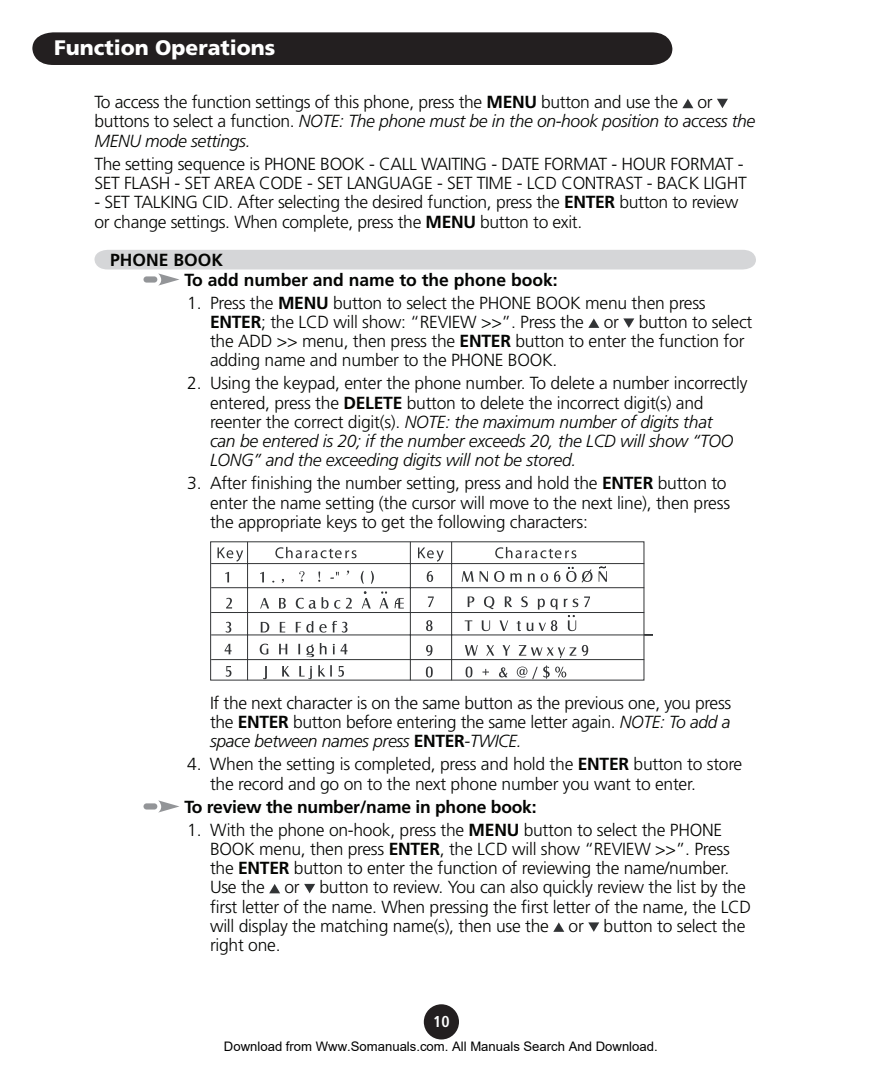
<style>
.page{position:relative;width:882px;height:1071px;background:#fff}
.page>*{position:absolute;margin:0;border:0;box-sizing:border-box;transform-origin:0 0}
.t1{font:900 21px "Frutiger";color:#fff}
.t2{font:300 17.5px/19.2px "Frutiger";letter-spacing:-.015em;color:#040503}
.t3{font:700 17.5px/19.4px "Frutiger";color:#040503}
.t4{font:700 condensed 15.75px "Frutiger";color:#fff}
.t5{font:13.12px "Arial";color:#000}
.s1{font-weight:700}
.s2{font-style:italic}
</style>
<div class="page">
<div style="left:32px;top:32px;width:640px;height:33px;background:#231f20"></div>
<div style="left:424px;top:1004px;width:35px;height:36px;background:#231f20;border-radius:50%"></div>
<svg style="left:682px;top:99px;width:11px;height:9px"></svg>
<svg style="left:717px;top:99px;width:11px;height:9px"></svg>
<svg style="left:211px;top:541px;width:442px;height:140px"></svg>
<svg style="left:371px;top:571px;width:3px;height:13px"></svg>
<svg style="left:361px;top:571px;width:3px;height:13px"></svg>
<svg style="left:330px;top:572px;width:9px;height:7px"></svg>
<svg style="left:260px;top:572px;width:4px;height:10px"></svg>
<svg style="left:225px;top:572px;width:4px;height:10px"></svg>
<svg style="left:281px;top:579px;width:3px;height:4px"></svg>
<svg style="left:299px;top:571px;width:6px;height:11px"></svg>
<svg style="left:318px;top:571px;width:2px;height:11px"></svg>
<svg style="left:346px;top:570px;width:3px;height:5px"></svg>
<svg style="left:322px;top:597px;width:18px;height:12px"></svg>
<svg style="left:296px;top:598px;width:20px;height:11px"></svg>
<svg style="left:279px;top:598px;width:7px;height:11px"></svg>
<svg style="left:260px;top:598px;width:9px;height:11px"></svg>
<svg style="left:226px;top:598px;width:6px;height:11px"></svg>
<svg style="left:346px;top:598px;width:6px;height:11px"></svg>
<svg style="left:319px;top:621px;width:28px;height:12px"></svg>
<svg style="left:296px;top:621px;width:17px;height:12px"></svg>
<svg style="left:280px;top:622px;width:5px;height:10px"></svg>
<svg style="left:261px;top:622px;width:8px;height:10px"></svg>
<svg style="left:226px;top:622px;width:5px;height:11px"></svg>
<svg style="left:341px;top:644px;width:6px;height:10px"></svg>
<svg style="left:333px;top:644px;width:2px;height:10px"></svg>
<svg style="left:320px;top:643px;width:7px;height:11px"></svg>
<svg style="left:306px;top:645px;width:8px;height:12px"></svg>
<svg style="left:298px;top:644px;width:2px;height:10px"></svg>
<svg style="left:279px;top:644px;width:8px;height:10px"></svg>
<svg style="left:260px;top:644px;width:8px;height:11px"></svg>
<svg style="left:225px;top:644px;width:7px;height:10px"></svg>
<svg style="left:338px;top:666px;width:6px;height:11px"></svg>
<svg style="left:318px;top:665px;width:14px;height:12px"></svg>
<svg style="left:299px;top:666px;width:13px;height:13px"></svg>
<svg style="left:282px;top:666px;width:8px;height:11px"></svg>
<svg style="left:263px;top:666px;width:4px;height:13px"></svg>
<svg style="left:226px;top:666px;width:5px;height:11px"></svg>
<svg style="left:554px;top:571px;width:6px;height:11px"></svg>
<svg style="left:541px;top:573px;width:7px;height:9px"></svg>
<svg style="left:528px;top:573px;width:7px;height:9px"></svg>
<svg style="left:510px;top:573px;width:12px;height:9px"></svg>
<svg style="left:494px;top:571px;width:10px;height:11px"></svg>
<svg style="left:480px;top:571px;width:8px;height:11px"></svg>
<svg style="left:462px;top:571px;width:12px;height:11px"></svg>
<svg style="left:427px;top:571px;width:6px;height:11px"></svg>
<svg style="left:584px;top:596px;width:6px;height:11px"></svg>
<svg style="left:573px;top:599px;width:5px;height:8px"></svg>
<svg style="left:564px;top:599px;width:3px;height:8px"></svg>
<svg style="left:538px;top:599px;width:20px;height:11px"></svg>
<svg style="left:521px;top:596px;width:7px;height:11px"></svg>
<svg style="left:505px;top:596px;width:7px;height:11px"></svg>
<svg style="left:484px;top:596px;width:10px;height:13px"></svg>
<svg style="left:468px;top:596px;width:6px;height:11px"></svg>
<svg style="left:428px;top:596px;width:6px;height:11px"></svg>
<svg style="left:539px;top:620px;width:18px;height:11px"></svg>
<svg style="left:527px;top:623px;width:6px;height:8px"></svg>
<svg style="left:517px;top:621px;width:4px;height:10px"></svg>
<svg style="left:500px;top:620px;width:8px;height:11px"></svg>
<svg style="left:482px;top:620px;width:8px;height:11px"></svg>
<svg style="left:465px;top:620px;width:7px;height:11px"></svg>
<svg style="left:426px;top:620px;width:7px;height:11px"></svg>
<svg style="left:582px;top:645px;width:6px;height:11px"></svg>
<svg style="left:519px;top:645px;width:57px;height:13px"></svg>
<svg style="left:502px;top:645px;width:8px;height:11px"></svg>
<svg style="left:486px;top:645px;width:8px;height:11px"></svg>
<svg style="left:465px;top:645px;width:13px;height:11px"></svg>
<svg style="left:426px;top:645px;width:7px;height:11px"></svg>
<svg style="left:517px;top:665px;width:49px;height:14px"></svg>
<svg style="left:499px;top:667px;width:8px;height:10px"></svg>
<svg style="left:482px;top:669px;width:7px;height:6px"></svg>
<svg style="left:466px;top:667px;width:6px;height:10px"></svg>
<svg style="left:426px;top:667px;width:7px;height:10px"></svg>
<svg style="left:568px;top:615px;width:8px;height:16px"></svg>
<svg style="left:566px;top:567px;width:27px;height:16px"></svg>
<svg style="left:599px;top:566px;width:8px;height:16px"></svg>
<hr style="left:211px;top:659px;width:433px;height:1px;background:#323436">
<svg style="left:275px;top:547px;width:82px;height:11px"></svg>
<svg style="left:218px;top:547px;width:25px;height:15px"></svg>
<svg style="left:495px;top:547px;width:81px;height:11px"></svg>
<svg style="left:418px;top:548px;width:26px;height:14px"></svg>
<svg style="left:379px;top:592px;width:25px;height:17px"></svg>
<svg style="left:362px;top:591px;width:9px;height:18px"></svg>
<svg style="left:94px;top:250px;width:662px;height:36px"></svg>
<div style="left:144px;top:276px;width:13px;height:7px;background:#939598;border-radius:3px"></div>
<svg style="left:588px;top:318px;width:11px;height:10px"></svg>
<svg style="left:623px;top:318px;width:11px;height:10px"></svg>
<svg style="left:158px;top:800px;width:21px;height:13px"></svg>
<div style="left:144px;top:803px;width:13px;height:7px;background:#939598;border-radius:3px"></div>
<svg style="left:269px;top:884px;width:11px;height:9px"></svg>
<svg style="left:304px;top:884px;width:11px;height:9px"></svg>
<svg style="left:553px;top:922px;width:11px;height:10px"></svg>
<svg style="left:588px;top:922px;width:11px;height:10px"></svg>
<p class="t1" style="left:54px;top:35px;width:223px">Function Operations</p>
<p class="t2" style="left:94px;top:93px;width:662px">To access the function settings of this phone, press the <span class="s1">MENU</span> button and use the or buttons to select a function. <span class="s2">NOTE: The phone must be in the on-hook position to access the<br>MENU mode settings.</span></p>
<p class="t2" style="left:94px;top:154px;width:654px">The setting sequence is PHONE BOOK - CALL WAITING - DATE FORMAT - HOUR FORMAT -<br>SET FLASH - SET AREA CODE - SET LANGUAGE - SET TIME - LCD CONTRAST - BACK LIGHT</p>
<p class="t2" style="left:94px;top:193px;width:645px">- SET TALKING CID. After selecting the desired function, press the <span class="s1">ENTER</span> button to review or change settings. When complete, press the <span class="s1">MENU</span> button to exit.</p>
<p class="t3" style="left:184px;top:250px;width:375px;text-indent:-74px">PHONE BOOK<br>To add number and name to the phone book:</p>
<p class="t2" style="left:210px;top:293px;width:544px;text-indent:-23px">1. Press the <span class="s1">MENU</span> button to select the PHONE BOOK menu then press <span class="s1">ENTER</span>; the LCD will show: “REVIEW &gt;&gt;”. Press the or button to select the ADD &gt;&gt; menu, then press the <span class="s1">ENTER</span> button to enter the function for adding name and number to the PHONE BOOK.</p>
<p class="t2" style="left:210px;top:374px;width:539px;text-indent:-23px">2. Using the keypad, enter the phone number. To delete a number incorrectly entered, press the <span class="s1">DELETE</span> button to delete the incorrect digit(s) and reenter the correct digit(s). <span class="s2">NOTE: the maximum number of digits that<br>can be entered is 20; if the number exceeds 20, the LCD will show “TOO LONG” and the exceeding digits will not be stored.</span></p>
<p class="t2" style="left:210px;top:474px;width:522px;text-indent:-23px">3. After finishing the number setting, press and hold the <span class="s1">ENTER</span> button to enter the name setting (the cursor will move to the next line), then press the appropriate keys to get the following characters:</p>
<p class="t2" style="left:210px;top:693px;width:523px;text-align:justify">If the next character is on the same button as the previous one, you press the <span class="s1">ENTER</span> button before entering the same letter again. <span class="s2">NOTE: To add a space between names press</span> <span class="s1">ENTER</span><span class="s2">-TWICE.</span></p>
<p class="t2" style="left:210px;top:755px;width:534px;text-indent:-23px">4. When the setting is completed, press and hold the <span class="s1">ENTER</span> button to store the record and go on to the next phone number you want to enter.</p>
<p class="t3" style="left:184px;top:797px;width:354px">To review the number/name in phone book:</p>
<p class="t2" style="left:210px;top:820px;width:543px;text-indent:-23px">1. With the phone on-hook, press the <span class="s1">MENU</span> button to select the PHONE BOOK menu, then press <span class="s1">ENTER</span>, the LCD will show “REVIEW &gt;&gt;”. Press the <span class="s1">ENTER</span> button to enter the function of reviewing the name/number.<br>Use the or button to review. You can also quickly review the list by the first letter of the name. When pressing the first letter of the name, the LCD will display the matching name(s), then use the or button to select the right one.</p>
<p class="t4" style="left:433px;top:1012px;width:18px">10</p>
<p class="t5" style="left:224px;top:1039px;width:435px">Download from Www.Somanuals.com. All Manuals Search And Download.</p>
</div>
